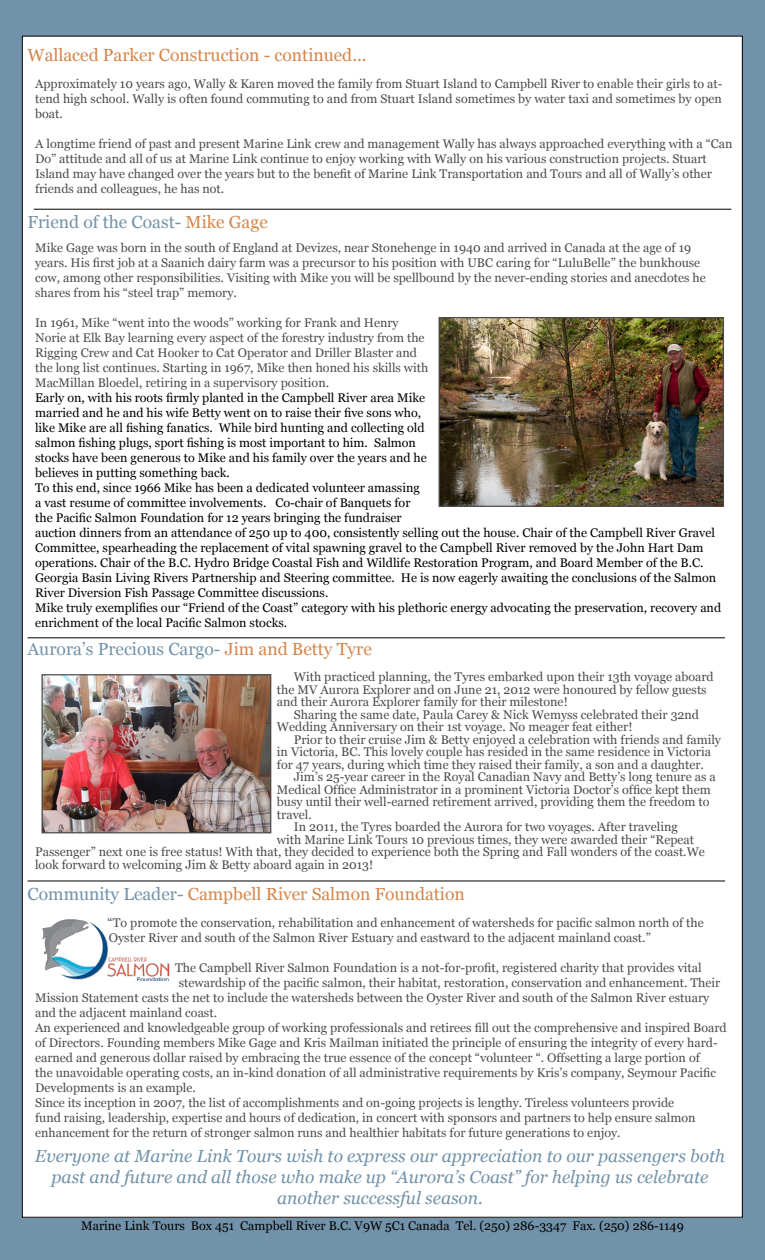
<style>
.page{position:relative;width:765px;height:1260px;background:#7292a9}
.page>*{position:absolute;margin:0;border:0;box-sizing:border-box;transform-origin:0 0}
.t1{font:italic 17.5px/21px "Georgia";color:#7292a9;text-align:center}
.t2{font:17.5px "Georgia";color:#d5864b}
.t3{font:17.5px "Georgia";color:#7292a9}
.t4{font:12.5px/15px "Georgia";color:#4c4c4c}
.t5{font:12.5px/15px "Georgia";color:#000}
.s1{color:#d5864b}
.s2{color:#7292a9}
</style>
<div class="page">
<div style="left:22px;top:36px;width:720px;height:1181px;background:#fff"></div>
<hr style="left:34px;top:209px;width:697px;height:1px;background:#000">
<hr style="left:28px;top:638px;width:697px;height:1px;background:#000">
<hr style="left:28px;top:881px;width:697px;height:1px;background:#000">
<img style="left:441px;top:319px;width:281px;height:186px">
<div style="left:439px;top:317px;width:285px;height:190px;border:1px solid #4c4c4c"></div>
<img style="left:44px;top:676px;width:225px;height:155px">
<div style="left:42px;top:674px;width:229px;height:159px;border:1px solid #4c4c4c"></div>
<img style="left:42px;top:919px;width:128px;height:61px">
<h1 class="t2" style="left:28px;top:45px;width:340px">Wallaced Parker Construction - continued...</h1>
<p class="t4" style="left:35px;top:76px;width:689px;text-align:justify">Approximately 10 years ago, Wally &amp; Karen moved the family from Stuart Island to Campbell River to enable their girls to at&shy;tend high school. Wally is often found commuting to and from Stuart Island sometimes by water taxi and sometimes by open boat.</p>
<p class="t4" style="left:35px;top:136px;width:699px">A longtime friend of past and present Marine Link crew and management Wally has always approached everything with a “Can Do” attitude and all of us at Marine Link continue to enjoy working with Wally on his various construction projects. Stuart Island may have changed over the years but to the benefit of Marine Link Transportation and Tours and all of Wally’s other friends and colleagues, he has not.</p>
<h1 class="t3" style="left:28px;top:212px;width:242px">Friend of the Coast- <span class="s1">Mike Gage</span></h1>
<p class="t4" style="left:35px;top:241px;width:672px">Mike Gage was born in the south of England at Devizes, near Stonehenge in 1940 and arrived in Canada at the age of 19 years. His first job at a Saanich dairy farm was a precursor to his position with UBC caring for “LuluBelle” the bunkhouse cow, among other responsibilities. Visiting with Mike you will be spellbound by the never-ending stories and anecdotes he shares from his “steel trap” memory.</p>
<p class="t4" style="left:35px;top:316px;width:395px">In 1961, Mike “went into the woods” working for Frank and Henry Norie at Elk Bay learning every aspect of the forestry industry from the Rigging Crew and Cat Hooker to Cat Operator and Driller Blaster and the long list continues. Starting in 1967, Mike then honed his skills with MacMillan Bloedel, retiring in a supervisory position.</p>
<p class="t5" style="left:35px;top:391px;width:688px">Early on, with his roots firmly planted in the Campbell River area Mike<br>married and he and his wife Betty went on to raise their five sons who,<br>like Mike are all fishing fanatics. While bird hunting and collecting old<br>salmon fishing plugs, sport fishing is most important to him. Salmon<br>stocks have been generous to Mike and his family over the years and he<br>believes in putting something back.<br>To this end, since 1966 Mike has been a dedicated volunteer amassing<br>a vast resume of committee involvements. Co-chair of Banquets for<br>the Pacific Salmon Foundation for 12 years bringing the fundraiser<br>auction dinners from an attendance of 250 up to 400, consistently selling out the house. Chair of the Campbell River Gravel Committee, spearheading the replacement of vital spawning gravel to the Campbell River removed by the John Hart Dam operations. Chair of the B.C. Hydro Bridge Coastal Fish and Wildlife Restoration Program, and Board Member of the B.C.<br>Georgia Basin Living Rivers Partnership and Steering committee. He is now eagerly awaiting the conclusions of the Salmon River Diversion Fish Passage Committee discussions.<br>Mike truly exemplifies our “Friend of the Coast” category with his plethoric energy advocating the preservation, recovery and enrichment of the local Pacific Salmon stocks.</p>
<h1 class="t3" style="left:28px;top:639px;width:346px">Aurora’s Precious Cargo- <span class="s1">Jim and Betty Tyre</span></h1>
<p class="t4" style="left:277px;top:671px;width:438px;line-height:12.5px;text-indent:17px">With practiced planning, the Tyres embarked upon their 13th voyage aboard the MV Aurora Explorer and on June 21, 2012 were honoured by fellow guests and their Aurora Explorer family for their milestone!</p>
<p class="t4" style="left:277px;top:708px;width:424px;line-height:12.5px;text-indent:17px">Sharing the same date, Paula Carey &amp; Nick Wemyss celebrated their 32nd<br>Wedding Anniversary on their 1st voyage. No meager feat either!</p>
<p class="t4" style="left:277px;top:733px;width:446px;line-height:12.5px;text-indent:17px">Prior to their cruise Jim &amp; Betty enjoyed a celebration with friends and family in Victoria, BC. This lovely couple has resided in the same residence in Victoria for 47 years, during which time they raised their family, a son and a daughter.</p>
<p class="t4" style="left:294px;top:769px;width:423px">Jim’s 25-year career in the Royal Canadian Navy and Betty’s long tenure as a</p>
<p class="t4" style="left:277px;top:782px;width:435px">Medical Office Administrator in a prominent Victoria Doctor’s office kept them</p>
<p class="t4" style="left:277px;top:794px;width:434px">busy until their well-earned retirement arrived, providing them the freedom to</p>
<p class="t4" style="left:277px;top:807px;width:36px">travel.</p>
<p class="t4" style="left:294px;top:819px;width:385px">In 2011, the Tyres boarded the Aurora for two voyages. After traveling</p>
<p class="t4" style="left:277px;top:832px;width:419px">with Marine Link Tours 10 previous times, they were awarded their “Repeat</p>
<p class="t4" style="left:35px;top:844px;width:671px">Passenger” next one is free status! With that, they decided to experience both the Spring and Fall wonders of the coast.We</p>
<p class="t4" style="left:35px;top:857px;width:340px">look forward to welcoming Jim &amp; Betty aboard again in 2013!</p>
<h1 class="t2" style="left:28px;top:884px;width:439px"><span class="s2">Community Leader-</span> Campbell River Salmon Foundation</h1>
<p class="t4" style="left:108px;top:915px;width:598px">“To promote the conservation, rehabilitation and enhancement of watersheds for pacific salmon north of the<br>Oyster River and south of the Salmon River Estuary and eastward to the adjacent mainland coast.”</p>
<p class="t4" style="left:175px;top:960px;width:528px">The Campbell River Salmon Foundation is a not-for-profit, registered charity that provides vital</p>
<p class="t4" style="left:179px;top:975px;width:543px">stewardship of the pacific salmon, their habitat, restoration, conservation and enhancement. Their</p>
<p class="t4" style="left:35px;top:990px;width:676px">Mission Statement casts the net to include the watersheds between the Oyster River and south of the Salmon River estuary</p>
<p class="t4" style="left:35px;top:1005px;width:183px">and the adjacent mainland coast.</p>
<p class="t4" style="left:35px;top:1020px;width:693px">An experienced and knowledgeable group of working professionals and retirees fill out the comprehensive and inspired Board</p>
<p class="t4" style="left:35px;top:1035px;width:684px">of Directors. Founding members Mike Gage and Kris Mailman initiated the principle of ensuring the integrity of every hard-</p>
<p class="t4" style="left:35px;top:1050px;width:666px">earned and generous dollar raised by embracing the true essence of the concept “volunteer “. Offsetting a large portion of</p>
<p class="t4" style="left:35px;top:1065px;width:683px">the unavoidable operating costs, an in-kind donation of all administrative requirements by Kris’s company, Seymour Pacific</p>
<p class="t4" style="left:35px;top:1080px;width:162px">Developments is an example.</p>
<p class="t4" style="left:35px;top:1095px;width:641px">Since its inception in 2007, the list of accomplishments and on-going projects is lengthy. Tireless volunteers provide</p>
<p class="t4" style="left:35px;top:1110px;width:662px">fund raising, leadership, expertise and hours of dedication, in concert with sponsors and partners to help ensure salmon</p>
<p class="t4" style="left:35px;top:1125px;width:587px">enhancement for the return of stronger salmon runs and healthier habitats for future generations to enjoy.</p>
<h1 class="t1" style="left:35px;top:1146px;width:692px">Everyone at Marine Link Tours wish to express our appreciation to our passengers both past and future and all those who make up “Aurora’s Coast” for helping us celebrate another successful season.</h1>
<p class="t5" style="left:81px;top:1218px;width:604px">Marine Link Tours Box 451 Campbell River B.C. V9W 5C1 Canada Tel. (250) 286-3347 Fax. (250) 286-1149</p>
</div>
